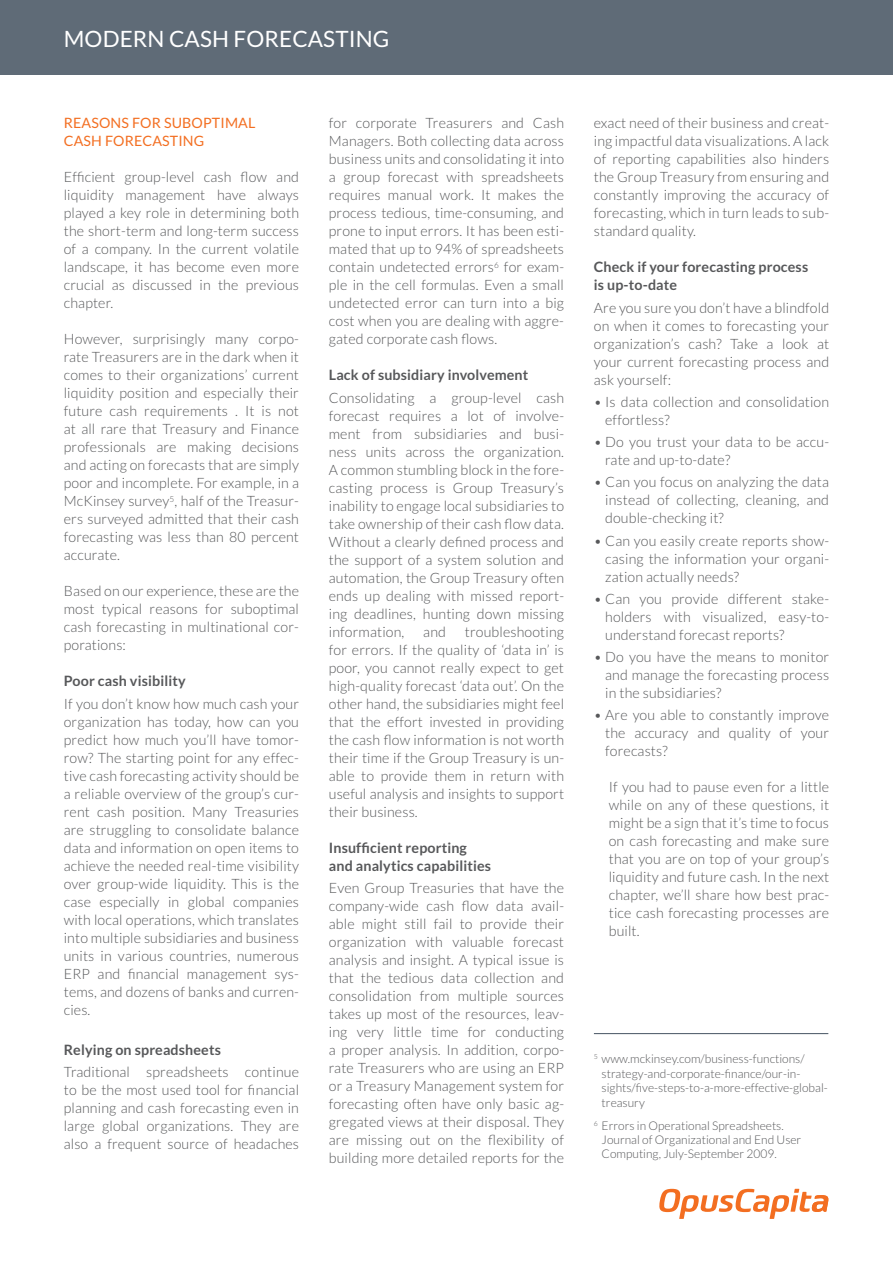
<style>
.page{position:relative;width:893px;height:1263px;background:#fff}
.page>*{position:absolute;margin:0;border:0;box-sizing:border-box;transform-origin:0 0}
.t1{font:22.5px "Lato";letter-spacing:.005em;color:#fff}
.t2{font:300 14.25px/18px "Lato";letter-spacing:.01em;color:#57585a;text-align:justify}
.t3{font:700 14.25px/18px "Lato";letter-spacing:.01em;color:#57585a}
.t4{font:14.25px/18px "Lato";letter-spacing:.01em;color:#f36f22}
.t5{font:300 12px/14.4px "Lato";color:#57585a}
</style>
<div class="page">
<svg style="left:659px;top:1189px;width:169px;height:30px"></svg>
<div style="left:0;top:0;width:893px;height:74px;background:#5f6b77"></div>
<hr style="left:594px;top:1033px;width:234px;height:1px;background:#5a6673">
<h1 class="t1" style="left:64px;top:26px;width:327px">MODERN CASH FORECASTING</h1>
<p class="t4" style="left:64px;top:114px;width:193px">REASONS FOR SUBOPTIMAL<br>CASH FORECASTING</p>
<p class="t2" style="left:64px;top:168px;width:237px">Efficient group-level cash flow and liquidity management have always played a key role in determining both the short-term and long-term success of a company. In the current volatile landscape, it has become even more crucial as discussed in the previous chapter.</p>
<p class="t2" style="left:64px;top:330px;width:237px">However, surprisingly many corpo&shy;rate Treasurers are in the dark when it comes to their organizations’ current liquidity position and especially their future cash requirements . It is not at all rare that Treasury and Finance professionals are making decisions and acting on forecasts that are simply poor and incomplete. For example, in a McKinsey survey<sup>5</sup>, half of the Treasur&shy;ers surveyed admitted that their cash forecasting was less than 80 percent accurate.</p>
<p class="t2" style="left:64px;top:582px;width:237px">Based on our experience, these are the most typical reasons for suboptimal cash forecasting in multinational cor&shy;porations:</p>
<p class="t3" style="left:64px;top:672px;width:123px">Poor cash visibility</p>
<p class="t2" style="left:64px;top:695px;width:237px">If you don’t know how much cash your organization has today, how can you predict how much you’ll have tomor&shy;row? The starting point for any effec&shy;tive cash forecasting activity should be a reliable overview of the group’s cur&shy;rent cash position. Many Treasuries are struggling to consolidate balance data and information on open items to achieve the needed real-time visibility over group-wide liquidity. This is the case especially in global companies with local operations, which translates into multiple subsidiaries and business units in various countries, numerous ERP and financial management sys&shy;tems, and dozens of banks and curren&shy;cies.</p>
<p class="t3" style="left:64px;top:1040px;width:159px">Relying on spreadsheets</p>
<p class="t2" style="left:64px;top:1063px;width:237px">Traditional spreadsheets continue to be the most used tool for financial planning and cash forecasting even in large global organizations. They are also a frequent source of headaches</p>
<p class="t2" style="left:329px;top:114px;width:237px">for corporate Treasurers and Cash Managers. Both collecting data across business units and consolidating it into a group forecast with spreadsheets requires manual work. It makes the process tedious, time-consuming, and prone to input errors. It has been esti&shy;mated that up to 94% of spreadsheets contain undetected errors<sup>6</sup> for exam&shy;ple in the cell formulas. Even a small undetected error can turn into a big cost when you are dealing with aggre&shy;gated corporate cash flows.</p>
<p class="t3" style="left:329px;top:366px;width:201px">Lack of subsidiary involvement</p>
<p class="t2" style="left:329px;top:389px;width:237px">Consolidating a group-level cash forecast requires a lot of involve&shy;ment from subsidiaries and busi&shy;ness units across the organization.<br>A common stumbling block in the fore&shy;casting process is Group Treasury’s inability to engage local subsidiaries to take ownership of their cash flow data.<br>Without a clearly defined process and the support of a system solution and automation, the Group Treasury often ends up dealing with missed report&shy;ing deadlines, hunting down missing information,</p>
<p class="t2" style="left:329px;top:623px;width:237px;text-indent:136px">troubleshooting for errors. If the quality of ‘data in’ is poor, you cannot really expect to get high-quality forecast ‘data out’. On the other hand, the subsidiaries might feel that the effort invested in providing the cash flow information is not worth their time if the Group Treasury is un&shy;able to provide them in return with useful analysis and insights to support their business.</p>
<p class="t3" style="left:329px;top:838px;width:164px">Insufficient reporting and analytics capabilities</p>
<p class="t2" style="left:329px;top:879px;width:237px">Even Group Treasuries that have the company-wide cash flow data avail&shy;able might still fail to provide their organization with valuable forecast analysis and insight. A typical issue is that the tedious data collection and consolidation from multiple sources takes up most of the resources, leav&shy;ing very little time for conducting a proper analysis. In addition, corpo&shy;rate Treasurers who are using an ERP or a Treasury Management system for forecasting often have only basic ag&shy;gregated views at their disposal. They are missing out on the flexibility of building more detailed reports for the</p>
<p class="t2" style="left:423px;top:623px;width:24px">and</p>
<p class="t2" style="left:594px;top:114px;width:237px">exact need of their business and creat&shy;ing impactful data visualizations. A lack of reporting capabilities also hinders the Group Treasury from ensuring and constantly improving the accuracy of forecasting, which in turn leads to sub&shy;standard quality.</p>
<p class="t3" style="left:594px;top:258px;width:216px">Check if your forecasting process is up-to-date</p>
<p class="t2" style="left:594px;top:298px;width:237px">Are you sure you don’t have a blindfold on when it comes to forecasting your organization’s cash? Take a look at your current forecasting process and ask yourself:</p>
<p class="t2" style="left:605px;top:393px;width:225px;text-indent:-11px">• Is data collection and consolidation effortless?</p>
<p class="t2" style="left:605px;top:433px;width:225px;text-indent:-11px">• Do you trust your data to be accu&shy;rate and up-to-date?</p>
<p class="t2" style="left:605px;top:473px;width:225px;text-indent:-11px">• Can you focus on analyzing the data instead of collecting, cleaning, and double-checking it?</p>
<p class="t2" style="left:605px;top:532px;width:225px;text-indent:-11px">• Can you easily create reports show&shy;casing the information your organi&shy;zation actually needs?</p>
<p class="t2" style="left:605px;top:590px;width:225px;text-indent:-11px">• Can you provide different stake&shy;holders with visualized, easy-to&shy;understand forecast reports?</p>
<p class="t2" style="left:605px;top:648px;width:225px;text-indent:-11px">• Do you have the means to monitor and manage the forecasting process in the subsidiaries?</p>
<p class="t2" style="left:605px;top:706px;width:225px;text-indent:-11px">• Are you able to constantly improve the accuracy and quality of your forecasts?</p>
<p class="t2" style="left:609px;top:778px;width:222px">If you had to pause even for a little while on any of these questions, it might be a sign that it’s time to focus on cash forecasting and make sure that you are on top of your group’s liquidity and future cash. In the next chapter, we’ll share how best prac&shy;tice cash forecasting processes are built.</p>
<p class="t5" style="left:602px;top:1052px;width:228px;text-indent:-8px"><sup>5</sup> www.mckinsey.com/business-functions/ strategy-and-corporate-finance/our-in&shy;sights/five-steps-to-a-more-effective-global&shy;treasury</p>
<p class="t5" style="left:602px;top:1118px;width:201px;text-indent:-8px"><sup>6</sup> Errors in Operational Spreadsheets.<br>Journal of Organizational and End User<br>Computing, July-September 2009.</p>
</div>
